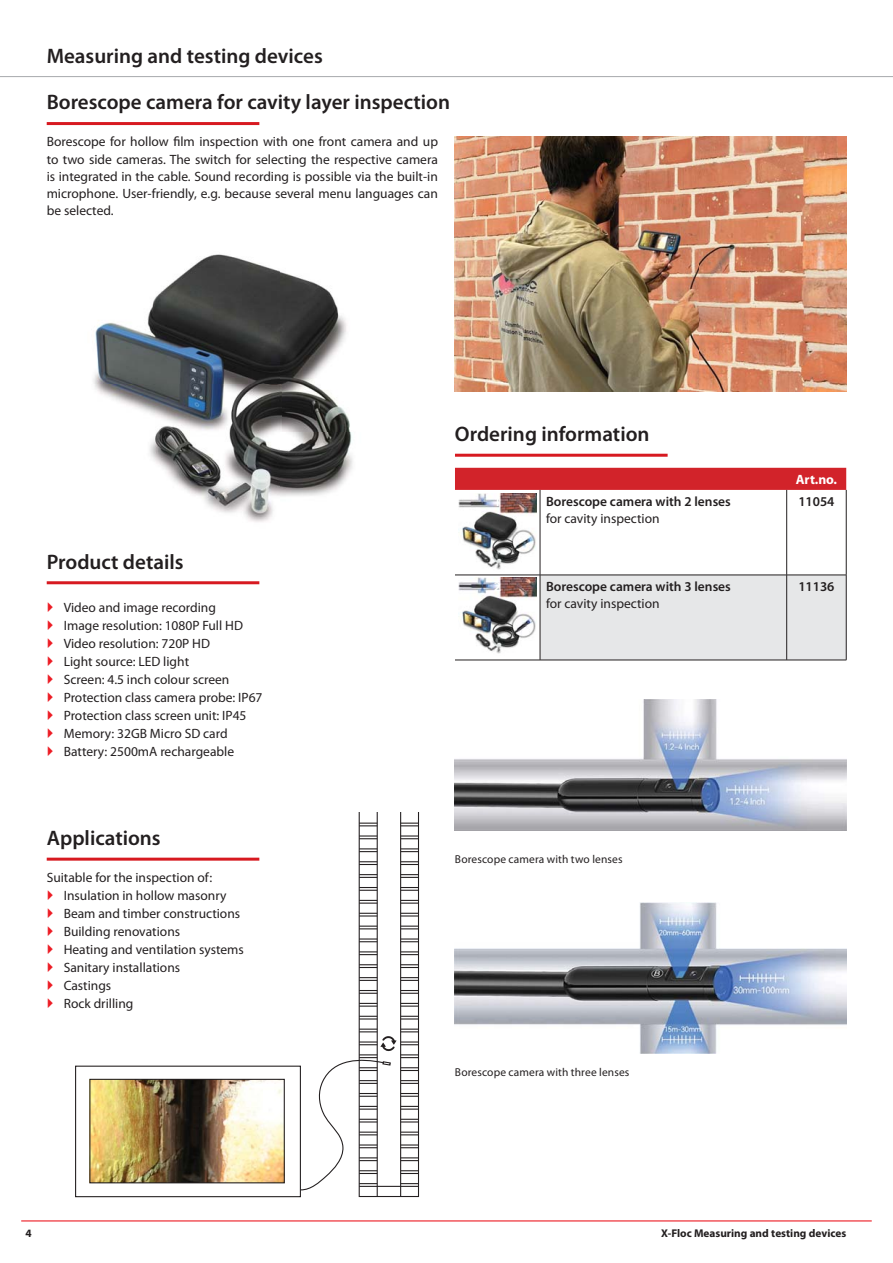
<style>
.page{position:relative;width:893px;height:1263px;background:#fff}
.page>*{position:absolute;margin:0;border:0;box-sizing:border-box;transform-origin:0 0}
.t1{font:600 21px "Myriad Pro";color:#231f20}
.t2{font:13.5px/18px "Myriad Pro";color:#231f20}
.t3{font:600 13.5px "Myriad Pro";color:#231f20}
.t4{font:700 13.5px "Myriad Pro";color:#fff}
.t5{font:600 13.5px "Myriad Pro";color:#fff}
.t6{font:11.4px "Myriad Pro";letter-spacing:.015em;color:#231f20}
.t7{font:700 11.25px "Myriad Pro";color:#231f20}
</style>
<div class="page">
<hr style="left:21px;top:1220px;width:851px;height:2px;background:#ed1c24">
<hr style="left:0;top:76px;width:893px;height:1px;background:#a7a9ac">
<img style="left:455px;top:136px;width:391px;height:255px">
<img style="left:93px;top:254px;width:260px;height:268px">
<svg style="left:74px;top:812px;width:346px;height:386px"></svg>
<img style="left:459px;top:494px;width:77px;height:76px">
<img style="left:459px;top:578px;width:77px;height:76px">
<img style="left:455px;top:700px;width:391px;height:131px">
<img style="left:455px;top:903px;width:391px;height:150px">
<hr style="left:47px;top:122px;width:212px;height:3px;background:#d71920">
<hr style="left:47px;top:581px;width:212px;height:3px;background:#d71920">
<hr style="left:47px;top:858px;width:212px;height:3px;background:#d71920">
<hr style="left:455px;top:454px;width:213px;height:3px;background:#d71920">
<div style="left:455px;top:468px;width:391px;height:22px;background:#d2232a"></div>
<div style="left:541px;top:576px;width:305px;height:84px;background:#e6e7e8"></div>
<hr style="left:786px;top:490px;width:1px;height:85px;background:#231f20">
<hr style="left:786px;top:575px;width:1px;height:85px;background:#231f20">
<hr style="left:846px;top:490px;width:1px;height:85px;background:#231f20">
<hr style="left:846px;top:575px;width:1px;height:85px;background:#231f20">
<hr style="left:455px;top:575px;width:391px;height:1px;background:#231f20">
<hr style="left:455px;top:660px;width:391px;height:1px;background:#231f20">
<hr style="left:540px;top:490px;width:1px;height:85px;background:#231f20">
<hr style="left:540px;top:575px;width:1px;height:85px;background:#231f20">
<h1 class="t1" style="left:47px;top:48px;width:277px">Measuring and testing devices</h1>
<h1 class="t1" style="left:47px;top:94px;width:405px">Borescope camera for cavity layer inspection</h1>
<p class="t2" style="left:47px;top:134px;width:393px;line-height:17.2px;text-align:justify">Borescope for hollow film inspection with one front camera and up to two side cameras. The switch for selecting the respective camera is integrated in the cable. Sound recording is possible via the built-in microphone. User-friendly, e.g. because several menu languages can be selected.</p>
<h1 class="t1" style="left:47px;top:554px;width:138px">Product details</h1>
<p class="t2" style="left:64px;top:599px;width:200px">Video and image recording<br>Image resolution: 1080P Full HD<br>Video resolution: 720P HD<br>Light source: LED light<br>Screen: 4.5 inch colour screen<br>Protection class camera probe: IP67<br>Protection class screen unit: IP45<br>Memory: 32GB Micro SD card<br>Battery: 2500mA rechargeable</p>
<h1 class="t1" style="left:47px;top:830px;width:115px">Applications</h1>
<p class="t2" style="left:64px;top:869px;width:182px;text-indent:-17px">Suitable for the inspection of:<br>Insulation in hollow masonry<br>Beam and timber constructions<br>Building renovations<br>Heating and ventilation systems<br>Sanitary installations<br>Castings<br>Rock drilling</p>
<h1 class="t1" style="left:455px;top:426px;width:196px">Ordering information</h1>
<p class="t5" style="left:494px;top:496px;width:9px">1</p>
<p class="t3" style="left:546px;top:496px;width:186px">Borescope camera with 2 lenses</p>
<p class="t2" style="left:546px;top:511px;width:115px">for cavity inspection</p>
<p class="t5" style="left:494px;top:581px;width:9px">2</p>
<p class="t3" style="left:546px;top:581px;width:186px">Borescope camera with 3 lenses</p>
<p class="t2" style="left:546px;top:596px;width:115px">for cavity inspection</p>
<p class="t4" style="left:796px;top:474px;width:43px">Art.no.</p>
<p class="t3" style="left:798px;top:496px;width:38px">11054</p>
<p class="t3" style="left:798px;top:581px;width:38px">11136</p>
<p class="t6" style="left:455px;top:855px;width:169px">Borescope camera with two lenses</p>
<p class="t6" style="left:455px;top:1068px;width:176px">Borescope camera with three lenses</p>
<p class="t7" style="left:25px;top:1229px;width:8px">4</p>
<p class="t7" style="left:661px;top:1229px;width:187px">X-Floc Measuring and testing devices</p>
</div>
